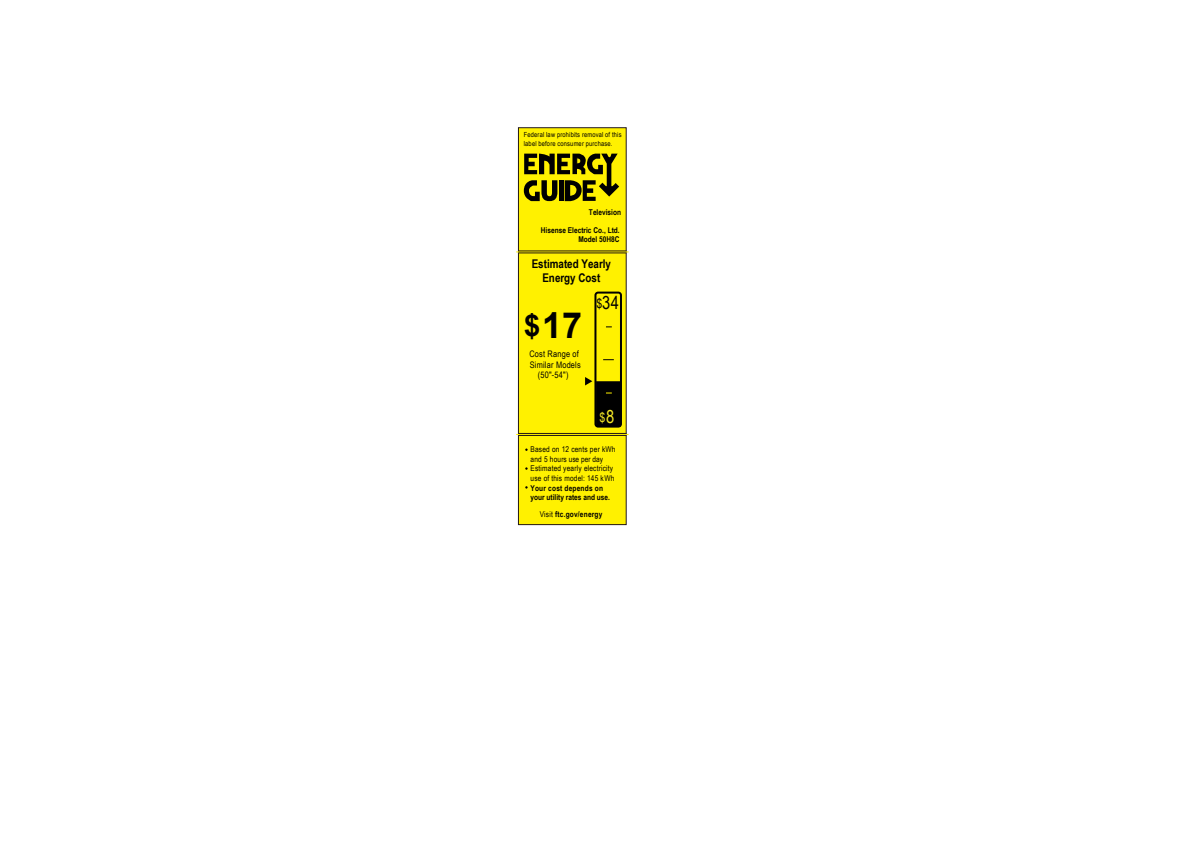
<style>
.page{position:relative;width:1191px;height:842px;background:#fff}
.page>*{position:absolute;margin:0;border:0;box-sizing:border-box;transform-origin:0 0}
.t1{font:700 36px "Arial";color:#000}
.t2{font:18px "Arial Narrow";color:#000}
.t3{font:13px "Arial Narrow";color:#f5e928}
.t4{font:700 12px/14.4px "Arial Narrow";color:#000;text-align:center}
.t5{font:9px/10.8px "Arial Narrow";letter-spacing:.02em;color:#000;text-align:center}
.t6{font:8px/9.6px "Arial Narrow";letter-spacing:.02em;color:#000}
.t7{font:700 8px/9.6px "Arial Narrow";color:#000;text-align:right}
.t8{font:700 8px "Arial Narrow";letter-spacing:.025em;color:#000}
.t9{font:7px/9px "Arial Narrow";letter-spacing:.02em;color:#000}
.s1{font-size:30px}
.s2{font-size:13px}
.s3{font-size:18px}
.s4{font-weight:400}
</style>
<div class="page">
<div style="left:518px;top:128px;width:108px;height:397px;background:#fff100"></div>
<hr style="left:518px;top:250px;width:108px;height:3px;background:#231815">
<hr style="left:518px;top:433px;width:108px;height:3px;background:#231815">
<svg style="left:585px;top:377px;width:34px;height:48px"></svg>
<div style="left:594px;top:292px;width:28px;height:136px;border:2px solid #000;border-radius:3px"></div>
<div style="left:518px;top:127px;width:108px;height:398px;border:1px solid #231815"></div>
<svg style="left:524px;top:154px;width:95px;height:47px"></svg>
<p class="t9" style="left:524px;top:130px;width:99px">Federal law prohibits removal of this label before consumer purchase.</p>
<p class="t7" style="left:589px;top:207px;width:34px">Television</p>
<p class="t7" style="left:541px;top:225px;width:80px">Hisense Electric Co., Ltd.<br>Model 50H8C</p>
<h3 class="t4" style="left:532px;top:255px;width:81px">Estimated Yearly<br>Energy Cost</h3>
<h1 class="t1" style="left:524px;top:301px;width:60px"><span class="s1">$</span>17</h1>
<p class="t5" style="left:529px;top:348px;width:53px">Cost Range of<br>Similar Models (50"-54")</p>
<h2 class="t2" style="left:596px;top:290px;width:24px"><span class="s2">$</span>34</h2>
<h3 class="t3" style="left:599px;top:408px;width:16px">$<span class="s3">8</span></h3>
<p class="t6" style="left:530px;top:444px;width:87px">Based on 12 cents per kWh and 5 hours use per day<br>Estimated yearly electricity use of this model: 145 kWh</p>
<p class="t7" style="left:530px;top:483px;width:81px;text-align:left">Your cost depends on your utility rates and use.</p>
<p class="t8" style="left:540px;top:508px;width:64px"><span class="s4">Visit</span> ftc.gov/energy</p>
</div>
